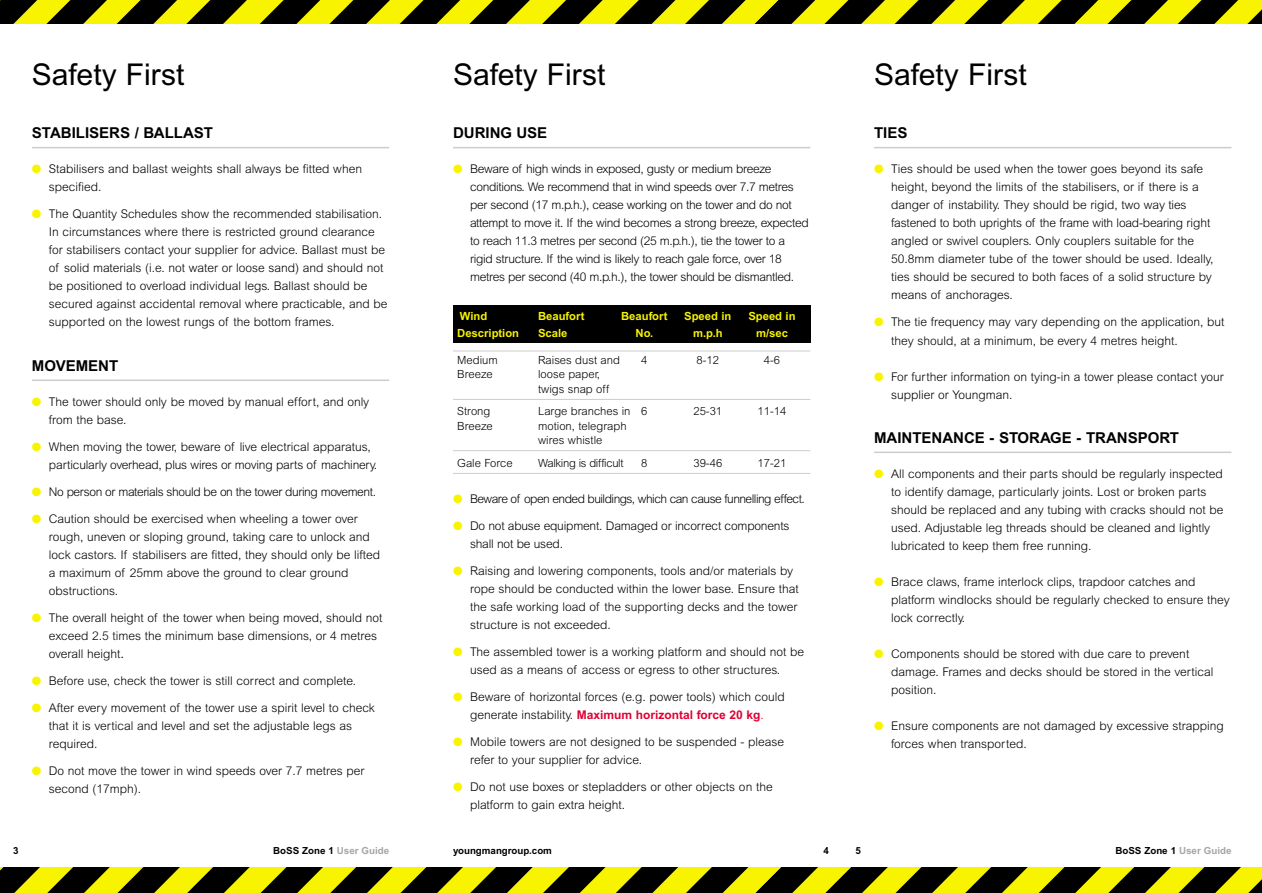
<style>
.page{position:relative;width:1262px;height:893px;background:#fff}
.page>*{position:absolute;margin:0;border:0;box-sizing:border-box;transform-origin:0 0}
.t1{font:30px "Arial";color:#000}
.t2{font:700 15px "Arial";color:#000}
.t3{font:300 12px/18px "Arial";color:#000}
.t4{font:300 12px/18px "Arial";letter-spacing:-.03em;color:#000}
.t5{font:300 12px "Arial";letter-spacing:-.045em;color:#000}
.t6{font:300 12px "Arial";letter-spacing:-.035em;color:#000}
.t7{font:300 11.25px/14.2px "Arial";color:#000}
.t8{font:700 11.25px "Arial";color:#f8f400}
.t9{font:300 11.25px "Arial";letter-spacing:-.03em;color:#000}
.t10{font:700 9.75px "Arial";color:#000}
.s1{color:#f8f400}
.s2{font-size:13.5px}
.s3{font-weight:700;color:#df0031}
.s4{color:#df0031}
.s5{color:#a5a5a5}
</style>
<div class="page">
<hr style="left:874px;top:147px;width:357px;height:1px;background:#ccc">
<hr style="left:874px;top:451px;width:357px;height:2px;background:#ccc">
<svg style="left:0;top:0;width:1261px;height:24px;background:#787600"></svg>
<svg style="left:0;top:867px;width:1261px;height:25px;background:#767400"></svg>
<div style="left:453px;top:306px;width:357px;height:37px;background:#000"></div>
<hr style="left:453px;top:147px;width:357px;height:1px;background:#ccc">
<hr style="left:453px;top:350px;width:357px;height:1px;background:#ccc">
<hr style="left:453px;top:399px;width:357px;height:1px;background:#ccc">
<hr style="left:453px;top:450px;width:357px;height:1px;background:#ccc">
<hr style="left:453px;top:473px;width:357px;height:1px;background:#ccc">
<hr style="left:32px;top:147px;width:357px;height:1px;background:#ccc">
<hr style="left:32px;top:379px;width:357px;height:2px;background:#ccc">
<h1 class="t1" style="left:32px;top:64px;width:154px">Safety First</h1>
<h1 class="t1" style="left:453px;top:64px;width:154px">Safety First</h1>
<p class="t2" style="left:32px;top:128px;width:183px">STABILISERS / BALLAST</p>
<p class="t3" style="left:49px;top:161px;width:315px;text-indent:-17px"><span class="s1">●</span> Stabilisers and ballast weights shall always be fitted when specified.</p>
<p class="t3" style="left:49px;top:206px;width:340px;text-indent:-17px"><span class="s1">●</span> The Quantity Schedules show the recommended stabilisation.<br>In circumstances where there is restricted ground clearance for stabilisers contact your supplier for advice. Ballast must be of solid materials (i.e. not water or loose sand) and should not be positioned to overload individual legs. Ballast should be secured against accidental removal where practicable, and be supported on the lowest rungs of the bottom frames.</p>
<p class="t2" style="left:32px;top:360px;width:88px">MOVEMENT</p>
<p class="t3" style="left:49px;top:394px;width:322px;text-indent:-17px"><span class="s1">●</span> The tower should only be moved by manual effort, and only from the base.</p>
<p class="t3" style="left:49px;top:439px;width:330px;text-indent:-17px"><span class="s1">●</span> When moving the tower, beware of live electrical apparatus, particularly overhead, plus wires or moving parts of machinery.</p>
<p class="t6" style="left:32px;top:487px;width:346px"><span class="s1">●</span> No person or materials should be on the tower during movement.</p>
<p class="t3" style="left:49px;top:511px;width:333px;text-indent:-17px"><span class="s1">●</span> Caution should be exercised when wheeling a tower over rough, uneven or sloping ground, taking care to unlock and lock castors. If stabilisers are fitted, they should only be lifted a maximum of 25mm above the ground to clear ground obstructions.</p>
<p class="t3" style="left:49px;top:610px;width:335px;text-indent:-17px"><span class="s1">●</span> The overall height of the tower when being moved, should not exceed 2.5 times the minimum base dimensions, or 4 metres overall height<span class="s2">.</span></p>
<p class="t3" style="left:32px;top:673px;width:326px"><span class="s1">●</span> Before use, check the tower is still correct and complete.</p>
<p class="t3" style="left:49px;top:700px;width:327px;text-indent:-17px"><span class="s1">●</span> After every movement of the tower use a spirit level to check that it is vertical and level and set the adjustable legs as required.</p>
<p class="t3" style="left:49px;top:763px;width:317px;text-indent:-17px"><span class="s1">●</span> Do not move the tower in wind speeds over 7.7 metres per second (17mph).</p>
<p class="t2" style="left:453px;top:128px;width:96px">DURING USE</p>
<p class="t4" style="left:470px;top:161px;width:340px;text-indent:-17px"><span class="s1">●</span> Beware of high winds in exposed, gusty or medium breeze conditions. We recommend that in wind speeds over 7.7 metres per second (17 m.p.h.), cease working on the tower and do not attempt to move it. If the wind becomes a strong breeze, expected to reach 11.3 metres per second (25 m.p.h.), tie the tower to a rigid structure. If the wind is likely to reach gale force, over 18 metres per second (40 m.p.h.), the tower should be dismantled.</p>
<p class="t8" style="left:460px;top:312px;width:29px">Wind</p>
<p class="t8" style="left:538px;top:312px;width:48px">Beaufort</p>
<p class="t8" style="left:621px;top:312px;width:48px">Beaufort</p>
<p class="t8" style="left:684px;top:312px;width:49px">Speed in</p>
<p class="t8" style="left:748px;top:312px;width:49px">Speed in</p>
<p class="t8" style="left:457px;top:329px;width:63px">Description</p>
<p class="t8" style="left:538px;top:329px;width:31px">Scale</p>
<p class="t8" style="left:635px;top:329px;width:19px">No.</p>
<p class="t8" style="left:693px;top:329px;width:31px">m.p.h</p>
<p class="t8" style="left:756px;top:329px;width:33px">m/sec</p>
<p class="t7" style="left:457px;top:354px;width:42px">Medium</p>
<p class="t7" style="left:538px;top:354px;width:83px">Raises dust and</p>
<p class="t7" style="left:641px;top:354px;width:8px">4</p>
<p class="t7" style="left:696px;top:354px;width:24px">8-12</p>
<p class="t7" style="left:764px;top:354px;width:18px">4-6</p>
<p class="t7" style="left:457px;top:368px;width:37px">Breeze</p>
<p class="t7" style="left:538px;top:368px;width:73px">loose paper, twigs snap off</p>
<p class="t7" style="left:457px;top:405px;width:35px">Strong</p>
<p class="t7" style="left:538px;top:405px;width:111px">Large branches in 6</p>
<p class="t7" style="left:693px;top:405px;width:30px">25-31</p>
<p class="t7" style="left:757px;top:405px;width:30px">11-14</p>
<p class="t7" style="left:457px;top:420px;width:37px">Breeze</p>
<p class="t7" style="left:538px;top:420px;width:90px">motion, telegraph wires whistle</p>
<p class="t7" style="left:457px;top:457px;width:57px">Gale Force</p>
<p class="t9" style="left:538px;top:458px;width:87px">Walking is difficult</p>
<p class="t7" style="left:641px;top:457px;width:8px">8</p>
<p class="t7" style="left:693px;top:457px;width:30px">39-46</p>
<p class="t7" style="left:757px;top:457px;width:30px">17-21</p>
<p class="t5" style="left:453px;top:494px;width:353px"><span class="s1">●</span> Beware of open ended buildings, which can cause funnelling effect.</p>
<p class="t3" style="left:470px;top:518px;width:321px;text-indent:-17px"><span class="s1">●</span> Do not abuse equipment. Damaged or incorrect components shall not be used.</p>
<p class="t3" style="left:470px;top:563px;width:330px;text-indent:-17px"><span class="s1">●</span> Raising and lowering components, tools and/or materials by rope should be conducted within the lower base. Ensure that the safe working load of the supporting decks and the tower structure is not exceeded.</p>
<p class="t3" style="left:453px;top:644px;width:352px;text-align:center"><span class="s1">●</span> The assembled tower is a working platform and should not be used as a means of access or egress to other structures.</p>
<p class="t3" style="left:453px;top:689px;width:333px;text-align:center"><span class="s1">●</span> Beware of horizontal forces (e.g. power tools) which could generate instability. <span class="s3">Maximum horizontal force 20 kg</span><span class="s4">.</span></p>
<p class="t3" style="left:470px;top:734px;width:316px;text-indent:-17px"><span class="s1">●</span> Mobile towers are not designed to be suspended - please refer to your supplier for advice.</p>
<p class="t3" style="left:470px;top:779px;width:304px;text-indent:-17px"><span class="s1">●</span> Do not use boxes or stepladders or other objects on the platform to gain extra height.</p>
<p class="t10" style="left:13px;top:847px;width:7px">3</p>
<p class="t10" style="left:273px;top:847px;width:117px">BoSS Zone 1 <span class="s5">User Guide</span></p>
<p class="t10" style="left:453px;top:847px;width:100px">youngmangroup.com</p>
<p class="t10" style="left:823px;top:847px;width:7px">4</p>
<h1 class="t1" style="left:874px;top:64px;width:154px">Safety First</h1>
<p class="t2" style="left:874px;top:128px;width:35px">TIES</p>
<p class="t3" style="left:891px;top:161px;width:324px;text-indent:-17px"><span class="s1">●</span> Ties should be used when the tower goes beyond its safe height, beyond the limits of the stabilisers, or if there is a danger of instability. They should be rigid, two way ties fastened to both uprights of the frame with load-bearing right angled or swivel couplers. Only couplers suitable for the 50.8mm diameter tube of the tower should be used. Ideally, ties should be secured to both faces of a solid structure by means of anchorages.</p>
<p class="t3" style="left:891px;top:314px;width:335px;text-indent:-17px"><span class="s1">●</span> The tie frequency may vary depending on the application, but they should, at a minimum, be every 4 metres height.</p>
<p class="t3" style="left:891px;top:368px;width:334px;text-indent:-17px"><span class="s1">●</span> For further information on tying-in a tower please contact your supplier or Youngman.</p>
<p class="t2" style="left:874px;top:432px;width:306px">MAINTENANCE - STORAGE - TRANSPORT</p>
<p class="t3" style="left:891px;top:466px;width:334px;text-indent:-17px"><span class="s1">●</span> All components and their parts should be regularly inspected to identify damage, particularly joints. Lost or broken parts should be replaced and any tubing with cracks should not be used. Adjustable leg threads should be cleaned and lightly lubricated to keep them free running.</p>
<p class="t3" style="left:891px;top:574px;width:340px;text-indent:-17px"><span class="s1">●</span> Brace claws, frame interlock clips, trapdoor catches and platform windlocks should be regularly checked to ensure they lock correctly.</p>
<p class="t3" style="left:891px;top:646px;width:324px;text-indent:-17px"><span class="s1">●</span> Components should be stored with due care to prevent damage. Frames and decks should be stored in the vertical position.</p>
<p class="t3" style="left:891px;top:718px;width:334px;text-indent:-17px"><span class="s1">●</span> Ensure components are not damaged by excessive strapping forces when transported.</p>
<p class="t10" style="left:855px;top:847px;width:7px">5</p>
<p class="t10" style="left:1115px;top:847px;width:117px">BoSS Zone 1 <span class="s5">User Guide</span></p>
</div>
